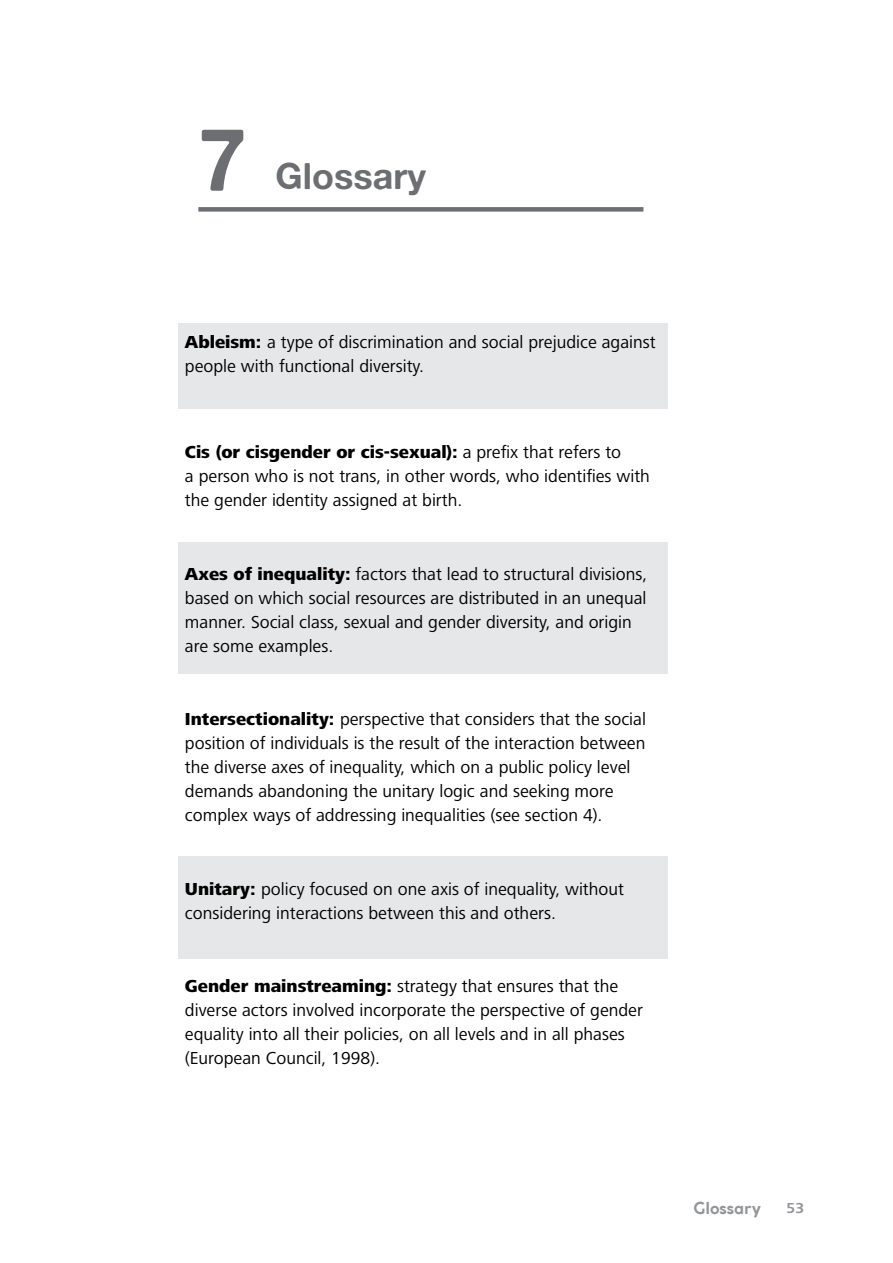
<style>
.page{position:relative;width:893px;height:1263px;background:#fff}
.page>*{position:absolute;margin:0;border:0;box-sizing:border-box;transform-origin:0 0}
.t1{font:87.3px "Alte Haas Grotesk Bold";color:#6d6e71}
.t2{font:36px "Alte Haas Grotesk Bold";color:#6d6e71}
.t3{font:18px/24px "Frutiger Next LT";color:#000}
.t4{font:700 16.5px "Coco Gothic";color:#939598}
.t5{font:700 15px "Frutiger Next LT";color:#939598}
.s1{font-weight:800}
</style>
<div class="page">
<div style="left:178px;top:543px;width:489px;height:131px;background:#e6e7e8"></div>
<div style="left:178px;top:324px;width:489px;height:85px;background:#e6e7e8"></div>
<div style="left:178px;top:856px;width:489px;height:102px;background:#e6e7e8"></div>
<div style="left:198px;top:207px;width:445px;height:5px;background:#6d6e71"></div>
<h1 class="t1" style="left:198px;top:106px;width:50px">7</h1>
<h2 class="t2" style="left:276px;top:154px;width:152px">Glossary</h2>
<p class="t3" style="left:185px;top:330px;width:472px"><span class="s1">Ableism:</span> a type of discrimination and social prejudice against people with functional diversity.</p>
<p class="t3" style="left:185px;top:440px;width:466px"><span class="s1">Cis (or cisgender or cis-sexual):</span> a prefix that refers to<br>a person who is not trans, in other words, who identifies with the gender identity assigned at birth.</p>
<p class="t3" style="left:185px;top:562px;width:464px"><span class="s1">Axes of inequality:</span> factors that lead to structural divisions, based on which social resources are distributed in an unequal manner. Social class, sexual and gender diversity, and origin are some examples.</p>
<p class="t3" style="left:185px;top:707px;width:463px"><span class="s1">Intersectionality:</span> perspective that considers that the social position of individuals is the result of the interaction between the diverse axes of inequality, which on a public policy level demands abandoning the unitary logic and seeking more complex ways of addressing inequalities (see section 4).</p>
<p class="t3" style="left:185px;top:877px;width:441px"><span class="s1">Unitary:</span> policy focused on one axis of inequality, without considering interactions between this and others.</p>
<p class="t3" style="left:185px;top:974px;width:460px"><span class="s1">Gender mainstreaming:</span> strategy that ensures that the diverse actors involved incorporate the perspective of gender equality into all their policies, on all levels and in all phases (European Council, 1998).</p>
<p class="t4" style="left:693px;top:1195px;width:69px">Glossary</p>
<p class="t5" style="left:786px;top:1199px;width:19px">53</p>
</div>
